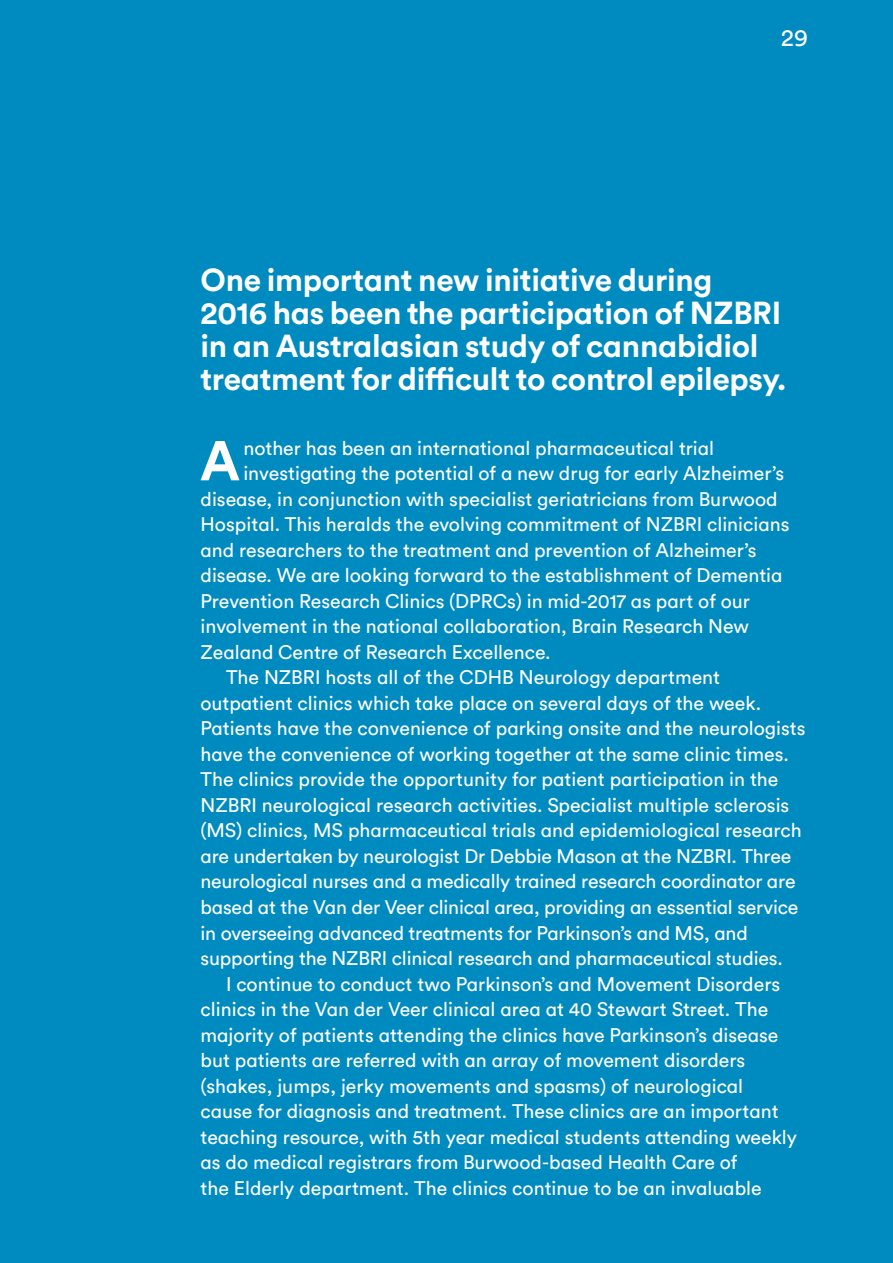
<style>
.page{position:relative;width:893px;height:1263px;background:#008bc0}
.page>*{position:absolute;margin:0;border:0;box-sizing:border-box;transform-origin:0 0}
.t1{font:700 55.5px "Circular Std";color:#fff}
.t2{font:700 31.5px/33px "Circular Std";letter-spacing:-.01em;color:#fff}
.t3{font:24px "Circular Std";color:#fff}
.t4{font:19.5px "Circular Std";color:#fff}
</style>
<div class="page">
<p class="t3" style="left:781px;top:23px;width:28px">29</p>
<h2 class="t2" style="left:201px;top:263px;width:587px">One important new initiative during 2016 has been the participation of NZBRI in an Australasian study of cannabidiol treatment for difficult to control epilepsy.</h2>
<h1 class="t1" style="left:200px;top:425px;width:42px">A</h1>
<p class="t4" style="left:243px;top:436px;width:472px">nother has been an international pharmaceutical trial</p>
<p class="t4" style="left:243px;top:462px;width:542px">investigating the potential of a new drug for early Alzheimer’s</p>
<p class="t4" style="left:201px;top:487px;width:579px">disease, in conjunction with specialist geriatricians from Burwood</p>
<p class="t4" style="left:201px;top:513px;width:590px">Hospital. This heralds the evolving commitment of NZBRI clinicians</p>
<p class="t4" style="left:201px;top:538px;width:558px">and researchers to the treatment and prevention of Alzheimer’s</p>
<p class="t4" style="left:201px;top:564px;width:583px">disease. We are looking forward to the establishment of Dementia</p>
<p class="t4" style="left:201px;top:589px;width:551px">Prevention Research Clinics (DPRCs) in mid-2017 as part of our</p>
<p class="t4" style="left:201px;top:615px;width:550px">involvement in the national collaboration, Brain Research New</p>
<p class="t4" style="left:201px;top:640px;width:352px">Zealand Centre of Research Excellence.</p>
<p class="t4" style="left:226px;top:666px;width:496px">The NZBRI hosts all of the CDHB Neurology department</p>
<p class="t4" style="left:201px;top:691px;width:562px">outpatient clinics which take place on several days of the week.</p>
<p class="t4" style="left:201px;top:717px;width:607px">Patients have the convenience of parking onsite and the neurologists</p>
<p class="t4" style="left:201px;top:742px;width:590px">have the convenience of working together at the same clinic times.</p>
<p class="t4" style="left:201px;top:768px;width:579px">The clinics provide the opportunity for patient participation in the</p>
<p class="t4" style="left:201px;top:793px;width:590px">NZBRI neurological research activities. Specialist multiple sclerosis</p>
<p class="t4" style="left:201px;top:819px;width:603px">(MS) clinics, MS pharmaceutical trials and epidemiological research</p>
<p class="t4" style="left:201px;top:844px;width:592px">are undertaken by neurologist Dr Debbie Mason at the NZBRI. Three</p>
<p class="t4" style="left:201px;top:870px;width:596px">neurological nurses and a medically trained research coordinator are</p>
<p class="t4" style="left:201px;top:895px;width:599px">based at the Van der Veer clinical area, providing an essential service</p>
<p class="t4" style="left:201px;top:921px;width:549px">in overseeing advanced treatments for Parkinson’s and MS, and</p>
<p class="t4" style="left:201px;top:946px;width:584px">supporting the NZBRI clinical research and pharmaceutical studies.</p>
<p class="t4" style="left:226px;top:972px;width:556px">I continue to conduct two Parkinson’s and Movement Disorders</p>
<p class="t4" style="left:201px;top:997px;width:569px">clinics in the Van der Veer clinical area at 40 Stewart Street. The</p>
<p class="t4" style="left:201px;top:1023px;width:579px">majority of patients attending the clinics have Parkinson’s disease</p>
<p class="t4" style="left:201px;top:1048px;width:546px">but patients are referred with an array of movement disorders</p>
<p class="t4" style="left:201px;top:1074px;width:544px">(shakes, jumps, jerky movements and spasms) of neurological</p>
<p class="t4" style="left:201px;top:1099px;width:580px">cause for diagnosis and treatment. These clinics are an important</p>
<p class="t4" style="left:201px;top:1125px;width:598px">teaching resource, with 5th year medical students attending weekly</p>
<p class="t4" style="left:201px;top:1150px;width:539px">as do medical registrars from Burwood-based Health Care of</p>
<p class="t4" style="left:201px;top:1176px;width:563px">the Elderly department. The clinics continue to be an invaluable</p>
</div>
